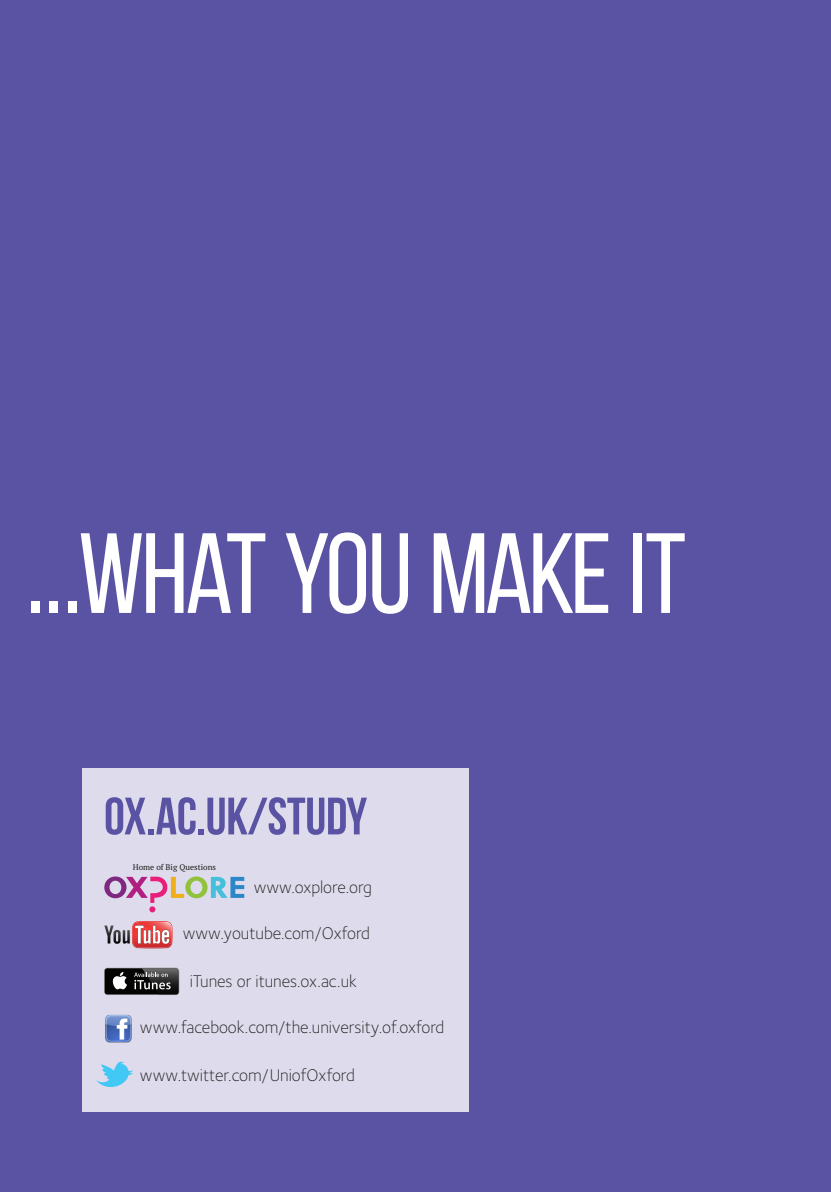
<style>
.page{position:relative;width:831px;height:1192px;background:#fff}
.page>*{position:absolute;margin:0;border:0;box-sizing:border-box;transform-origin:0 0}
.t1{font:113.75px "Bebas Neue";letter-spacing:-.035em;color:#fff}
.t2{font:700 52.5px "Bebas Neue";letter-spacing:-.005em;color:#5a53a3}
.t3{font:300 17.5px "Foundry Sterling";letter-spacing:-.005em;color:#231f20}
.t4{font:8.22px "PT Serif";color:#1b1b19}
</style>
<div class="page">
<div style="left:0;top:0;width:830px;height:1191px;background:#5a53a3"></div>
<div style="left:82px;top:768px;width:386px;height:342px;background:#dedcec"></div>
<svg style="left:96px;top:1061px;width:37px;height:25px"></svg>
<img style="left:105px;top:1014px;width:27px;height:29px">
<svg style="left:104px;top:921px;width:68px;height:27px"></svg>
<svg style="left:104px;top:876px;width:140px;height:36px"></svg>
<div style="left:104px;top:967px;width:75px;height:27px;background:#a8a9ac;border-radius:3px"></div>
<div style="left:105px;top:968px;width:73px;height:26px;background:#040503;border-radius:3px"></div>
<svg style="left:112px;top:972px;width:15px;height:17px"></svg>
<img style="left:142px;top:967px;width:37px;height:27px">
<img style="left:142px;top:968px;width:36px;height:26px">
<svg style="left:134px;top:972px;width:37px;height:17px"></svg>
<h1 class="t1" style="left:26px;top:512px;width:661px">...WHAT YOU MAKE IT</h1>
<h2 class="t2" style="left:104px;top:787px;width:264px">OX.AC.UK/STUDY</h2>
<p class="t4" style="left:133px;top:862px;width:85px">Home of Big Questions</p>
<p class="t3" style="left:254px;top:874px;width:120px">www.oxplore.org</p>
<p class="t3" style="left:183px;top:921px;width:189px">www.youtube.com/Oxford</p>
<p class="t3" style="left:190px;top:968px;width:169px">iTunes or itunes.ox.ac.uk</p>
<p class="t3" style="left:140px;top:1015px;width:306px">www.facebook.com/the.university.of.oxford</p>
<p class="t3" style="left:140px;top:1062px;width:216px">www.twitter.com/UniofOxford</p>
</div>
